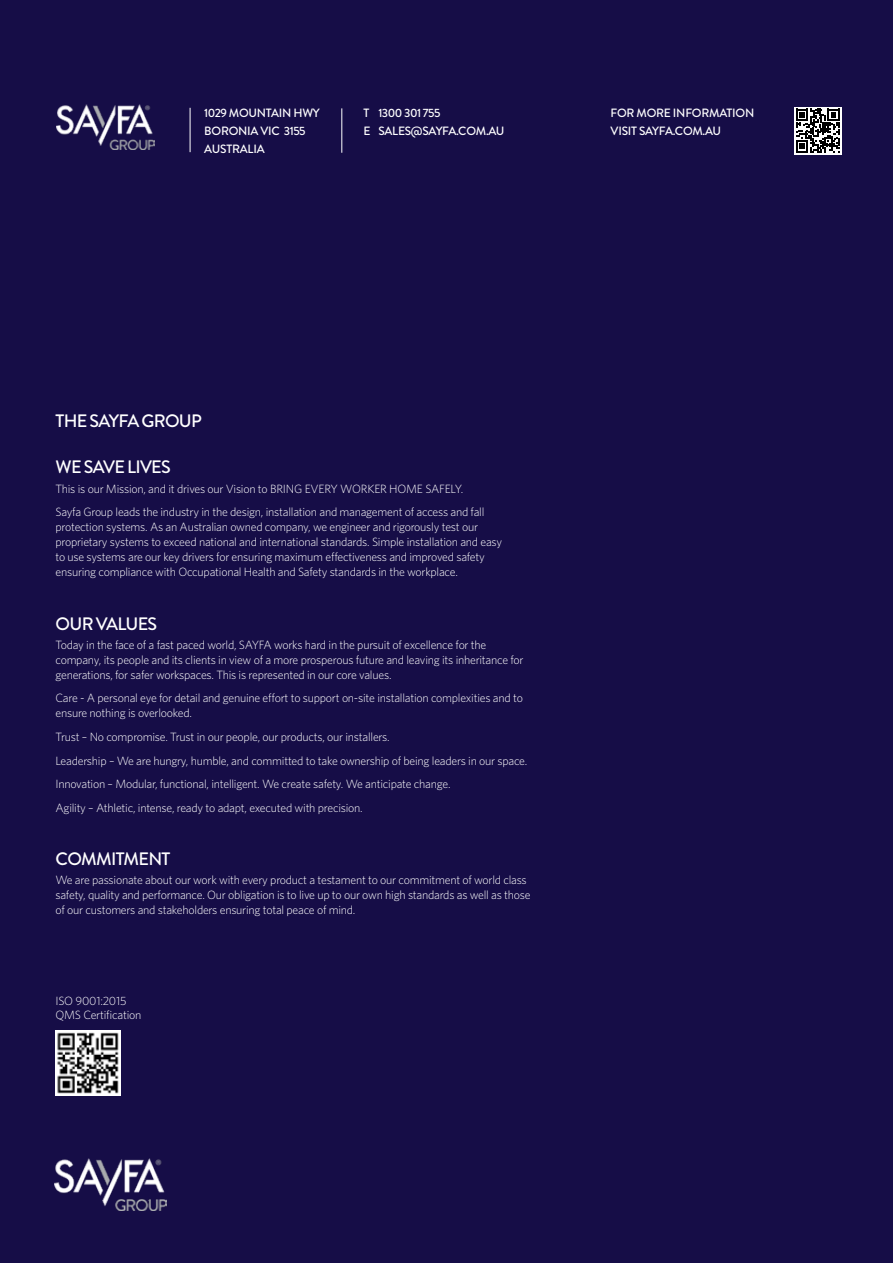
<style>
.page{position:relative;width:893px;height:1263px;background:#160d47}
.page>*{position:absolute;margin:0;border:0;box-sizing:border-box;transform-origin:0 0}
.t1{font:500 18px "Brandon Grotesque";letter-spacing:-.04em;color:#fff}
.t2{font:300 12px/15px "Whitney";letter-spacing:-.02em;color:#fff}
.t3{font:500 12px/18px "Brandon Grotesque";letter-spacing:-.02em;color:#fff}
</style>
<div class="page">
<hr style="left:341px;top:108px;width:1px;height:45px;background:#fff">
<hr style="left:190px;top:108px;width:1px;height:44px;background:#fff">
<svg style="left:794px;top:107px;width:47px;height:47px"></svg>
<svg style="left:796px;top:109px;width:44px;height:43px;background:#676767"></svg>
<img style="left:57px;top:105px;width:98px;height:44px">
<img style="left:55px;top:1031px;width:65px;height:64px">
<img style="left:54px;top:1159px;width:113px;height:51px">
<p class="t3" style="left:204px;top:104px;width:117px">1029 MOUNTAIN HWY<br>BORONIA VIC 3155<br>AUSTRALIA</p>
<p class="t3" style="left:363px;top:104px;width:143px">T 1300 301 755<br>E SALES@SAYFA.COM.AU</p>
<p class="t3" style="left:611px;top:104px;width:145px">FOR MORE INFORMATION<br>VISIT SAYFA.COM.AU</p>
<h1 class="t1" style="left:56px;top:408px;width:148px">THE SAYFA GROUP</h1>
<h1 class="t1" style="left:56px;top:455px;width:117px">WE SAVE LIVES</h1>
<p class="t2" style="left:55px;top:476px;width:430px;line-height:23.5px">This is our Mission, and it drives our Vision to BRING EVERY WORKER HOME SAFELY.<br>Sayfa Group leads the industry in the design, installation and management of access and fall</p>
<p class="t2" style="left:55px;top:519px;width:448px">protection systems. As an Australian owned company, we engineer and rigorously test our proprietary systems to exceed national and international standards. Simple installation and easy to use systems are our key drivers for ensuring maximum effectiveness and improved safety ensuring compliance with Occupational Health and Safety standards in the workplace.</p>
<h1 class="t1" style="left:56px;top:611px;width:103px">OUR VALUES</h1>
<p class="t2" style="left:55px;top:637px;width:470px">Today in the face of a fast paced world, SAYFA works hard in the pursuit of excellence for the company, its people and its clients in view of a more prosperous future and leaving its inheritance for generations, for safer workspaces. This is represented in our core values.</p>
<p class="t2" style="left:55px;top:690px;width:469px">Care - A personal eye for detail and genuine effort to support on-site installation complexities and to ensure nothing is overlooked.</p>
<p class="t2" style="left:55px;top:725px;width:473px;line-height:23.5px">Trust – No compromise. Trust in our people, our products, our installers.<br>Leadership – We are hungry, humble, and committed to take ownership of being leaders in our space.<br>Innovation – Modular, functional, intelligent. We create safety. We anticipate change.<br>Agility – Athletic, intense, ready to adapt, executed with precision.</p>
<h1 class="t1" style="left:56px;top:846px;width:116px">COMMITMENT</h1>
<p class="t2" style="left:55px;top:872px;width:477px">We are passionate about our work with every product a testament to our commitment of world class safety, quality and performance. Our obligation is to live up to our own high standards as well as those of our customers and stakeholders ensuring total peace of mind.</p>
<p class="t2" style="left:55px;top:993px;width:87px;line-height:14.5px">ISO 9001:2015<br>QMS Certification</p>
</div>
